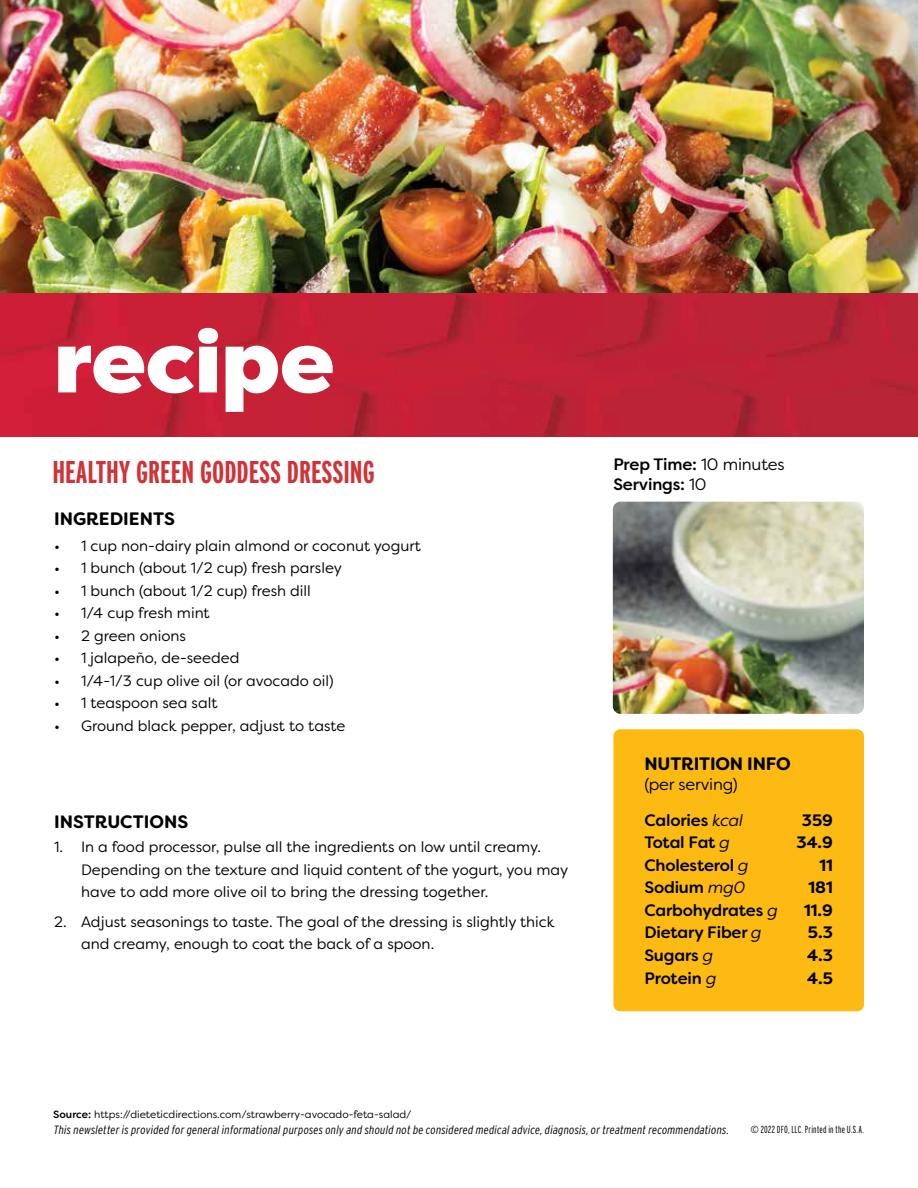
<style>
.page{position:relative;width:918px;height:1188px;background:#fff}
.page>*{position:absolute;margin:0;border:0;box-sizing:border-box;transform-origin:0 0}
.t1{font:900 87px "Filson Pro";color:#fff}
.t2{font:700 31.5px "Interstate Compressed";color:#ce3438}
.t3{font:700 18px "Filson Soft";color:#000}
.t4{font:500 16.5px "Filson Soft";letter-spacing:-.01em;color:#000}
.t5{font:500 16.5px/19.8px "Filson Pro";letter-spacing:-.01em;color:#000}
.t6{font:700 16.5px "Filson Pro";color:#000}
.t7{font:16.5px/36px "Filson Soft";letter-spacing:-.01em;color:#000}
.t8{font:15px/22.5px "Filson Soft";color:#000}
.t9{font:italic 300 12px "Interstate Condensed";letter-spacing:.015em;color:#000}
.t10{font:10.5px "Filson Soft";color:#000}
.t11{font:300 10.2px "Interstate Compressed";letter-spacing:.02em;color:#000}
.s1{font-weight:400}
.s2{font-weight:500}
.s3{font-style:italic}
.s4{font-weight:400;font-style:italic}
.s5{font-family:"Interstate"}
</style>
<div class="page">
<img style="left:0;top:0;width:918px;height:294px">
<svg style="left:0;top:294px;width:918px;height:142px;background:#c12136"></svg>
<img style="left:613px;top:502px;width:251px;height:212px">
<div style="left:613px;top:729px;width:251px;height:282px;background:#fdba12;border-radius:7px"></div>
<h1 class="t1" style="left:54px;top:308px;width:282px">recipe</h1>
<h2 class="t2" style="left:52px;top:454px;width:324px">HEALTHY GREEN GODDESS DRESSING</h2>
<p class="t3" style="left:54px;top:507px;width:122px">INGREDIENTS</p>
<p class="t8" style="left:54px;top:534px;width:368px">• 1 cup non-dairy plain almond or coconut yogurt</p>
<p class="t8" style="left:54px;top:557px;width:289px">• 1 bunch (about 1/2 cup) fresh parsley</p>
<p class="t8" style="left:54px;top:579px;width:258px">• 1 bunch (about 1/2 cup) fresh dill</p>
<p class="t8" style="left:54px;top:602px;width:157px">• 1/4 cup fresh mint</p>
<p class="t8" style="left:54px;top:624px;width:134px">• 2 green onions</p>
<p class="t8" style="left:54px;top:647px;width:187px">• 1 jalapeño, de-seeded</p>
<p class="t8" style="left:54px;top:669px;width:281px">• 1/4-1/3 cup olive oil (or avocado oil)</p>
<p class="t8" style="left:54px;top:692px;width:165px">• 1 teaspoon sea salt</p>
<p class="t8" style="left:54px;top:714px;width:293px">• Ground black pepper, adjust to taste</p>
<p class="t3" style="left:54px;top:810px;width:136px">INSTRUCTIONS</p>
<p class="t8" style="left:81px;top:836px;width:489px;text-indent:-27px">1. In a food processor, pulse all the ingredients on low until creamy.<br>Depending on the texture and liquid content of the yogurt, you may have to add more olive oil to bring the dressing together.</p>
<p class="t8" style="left:81px;top:910px;width:475px;text-indent:-27px">2. Adjust seasonings to taste. The goal of the dressing is slightly thick and creamy, enough to coat the back of a spoon.</p>
<p class="t5" style="left:613px;top:454px;width:173px">Prep Time: <span class="s1">10 minutes<br></span>Servings: <span class="s1">10</span></p>
<p class="t3" style="left:644px;top:752px;width:148px">NUTRITION INFO</p>
<p class="t7" style="left:644px;top:766px;width:100px">(per serving)<br><span class="s2">Calories</span> <span class="s3">kcal</span></p>
<p class="t6" style="left:802px;top:810px;width:33px">359</p>
<p class="t4" style="left:644px;top:832px;width:87px">Total Fat <span class="s4">g</span></p>
<p class="t6" style="left:797px;top:832px;width:38px">34.9</p>
<p class="t4" style="left:644px;top:855px;width:106px">Cholesterol <span class="s4">g</span></p>
<p class="t6" style="left:819px;top:855px;width:15px">11</p>
<p class="t4" style="left:644px;top:877px;width:103px">Sodium <span class="s4">mg0</span></p>
<p class="t6" style="left:809px;top:877px;width:26px">181</p>
<p class="t4" style="left:644px;top:900px;width:135px">Carbohydrates <span class="s4">g</span></p>
<p class="t6" style="left:804px;top:900px;width:30px">11.9</p>
<p class="t4" style="left:644px;top:922px;width:119px">Dietary Fiber <span class="s4">g</span></p>
<p class="t6" style="left:808px;top:922px;width:26px">5.3</p>
<p class="t4" style="left:644px;top:945px;width:71px">Sugars <span class="s4">g</span></p>
<p class="t6" style="left:807px;top:945px;width:27px">4.3</p>
<p class="t4" style="left:644px;top:967px;width:74px">Protein <span class="s4">g</span></p>
<p class="t6" style="left:807px;top:967px;width:27px">4.5</p>
<p class="t10" style="left:53px;top:1108px;width:360px"><span class="s2">Source:</span> https://dieteticdirections.com/strawberry-avocado-feta-salad/</p>
<p class="t9" style="left:54px;top:1123px;width:676px">This newsletter is provided for general informational purposes only and should not be considered medical advice, diagnosis, or treatment recommendations.</p>
<p class="t11" style="left:750px;top:1124px;width:115px"><span class="s5">©</span> 2022 DFO, LLC. Printed in the U.S.A.</p>
</div>
